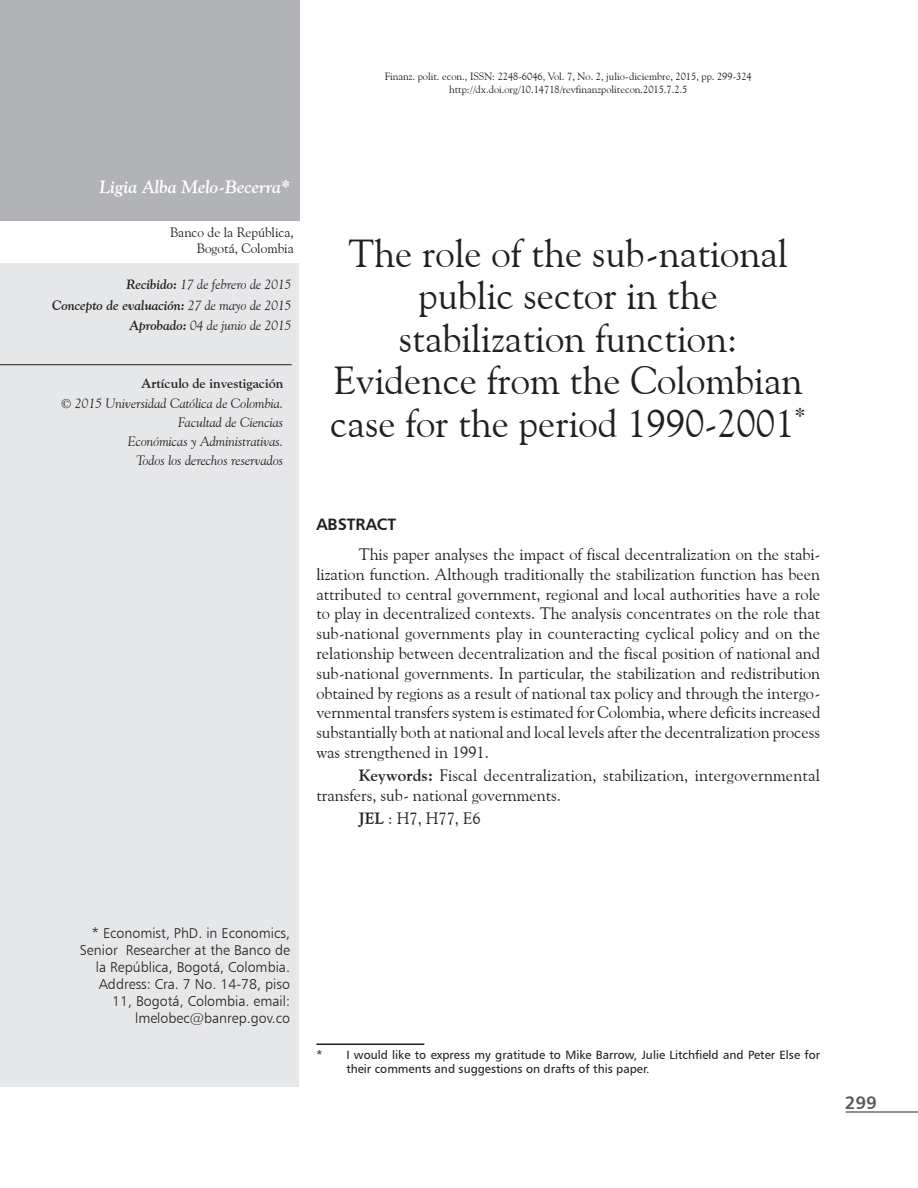
<style>
.page{position:relative;width:918px;height:1188px;background:#fff}
.page>*{position:absolute;margin:0;border:0;box-sizing:border-box;transform-origin:0 0}
.t1{font:39px/42.5px "Goudy Old Style BT";color:#231f20;text-align:center}
.t2{font:italic 700 18px "Goudy Old Style BT";color:#fff}
.t3{font:18px "Humanist 777 BT Bold B";color:#57585a}
.t4{font:16.5px/19.8px "Goudy Old Style BT";color:#231f20;text-align:justify}
.t5{font:16.5px "Humanist 777 BT Bold B";color:#231f20}
.t6{font:14.25px/17.1px "Humanist 777 BT Light B";color:#231f20;text-align:right}
.t7{font:italic 13.5px/19.2px "Goudy Old Style BT";color:#231f20;text-align:right}
.t8{font:13.5px/16.2px "Goudy Old Style BT";color:#231f20;text-align:right}
.t9{font:700 13.5px "Goudy Old Style BT";color:#231f20}
.t10{font:12px/14.4px "Humanist 777 BT Roman B";color:#231f20}
.t11{font:10.5px/12.6px "Goudy Old Style BT";color:#231f20;text-align:center}
.s1{font-weight:700}
</style>
<div class="page">
<hr style="left:846px;top:1112px;width:72px;height:1px;background:#231f20">
<div style="left:0;top:0;width:300px;height:221px;background:#b2b3b7"></div>
<div style="left:0;top:264px;width:299px;height:823px;background:#e6e7e9"></div>
<hr style="left:316px;top:1044px;width:108px;height:1px;background:#231f20">
<hr style="left:0;top:364px;width:292px;height:1px;background:#231f20">
<p class="t11" style="left:385px;top:70px;width:369px">Finanz. polit. econ., ISSN: 2248-6046, Vol. 7, No. 2, julio-diciembre, 2015, pp. 299-324 http://dx.doi.org/10.14718/revfinanzpolitecon.2015.7.2.5</p>
<p class="t2" style="left:99px;top:176px;width:192px">Ligia Alba Melo-Becerra*</p>
<p class="t8" style="left:170px;top:224px;width:125px">Banco de la República,<br>Bogotá, Colombia</p>
<p class="t7" style="left:52px;top:274px;width:241px;line-height:20.4px"><span class="s1">Recibido:</span> 17 de febrero de 2015<br><span class="s1">Concepto de evaluación:</span> 27 de mayo de 2015<br><span class="s1">Aprobado:</span> 04 de junio de 2015</p>
<p class="t9" style="left:141px;top:375px;width:144px">Artículo de investigación</p>
<p class="t7" style="left:61px;top:393px;width:224px">© 2015 Universidad Católica de Colombia.<br>Facultad de Ciencias<br>Económicas y Administrativas.<br>Todos los derechos reservados</p>
<h1 class="t1" style="left:330px;top:231px;width:477px">The role of the sub-national public sector in the stabilization function:<br>Evidence from the Colombian case for the period 1990-2001<sup>*</sup></h1>
<p class="t5" style="left:316px;top:514px;width:81px">ABSTRACT</p>
<p class="t4" style="left:316px;top:544px;width:506px;text-indent:43px">This paper analyses the impact of fiscal decentralization on the stabi&shy;lization function. Although traditionally the stabilization function has been attributed to central government, regional and local authorities have a role to play in decentralized contexts. The analysis concentrates on the role that sub-national governments play in counteracting cyclical policy and on the relationship between decentralization and the fiscal position of national and sub-national governments. In particular, the stabilization and redistribution obtained by regions as a result of national tax policy and through the intergo&shy;vernmental transfers system is estimated for Colombia, where deficits increased substantially both at national and local levels after the decentralization process was strengthened in 1991.</p>
<p class="t4" style="left:316px;top:765px;width:505px;text-indent:43px"><span class="s1">Keywords:</span> Fiscal decentralization, stabilization, intergovernmental transfers, sub- national governments.</p>
<p class="t4" style="left:359px;top:808px;width:123px"><span class="s1">JEL</span> : H7, H77, E6</p>
<p class="t6" style="left:80px;top:924px;width:212px">* Economist, PhD. in Economics,<br>Senior Researcher at the Banco de la República, Bogotá, Colombia.<br>Address: Cra. 7 No. 14-78, piso<br>11, Bogotá, Colombia. email: lmelobec@banrep.gov.co</p>
<p class="t10" style="left:346px;top:1047px;width:475px;text-indent:-30px">* I would like to express my gratitude to Mike Barrow, Julie Litchfield and Peter Else for their comments and suggestions on drafts of this paper.</p>
<p class="t3" style="left:845px;top:1091px;width:34px">299</p>
</div>
